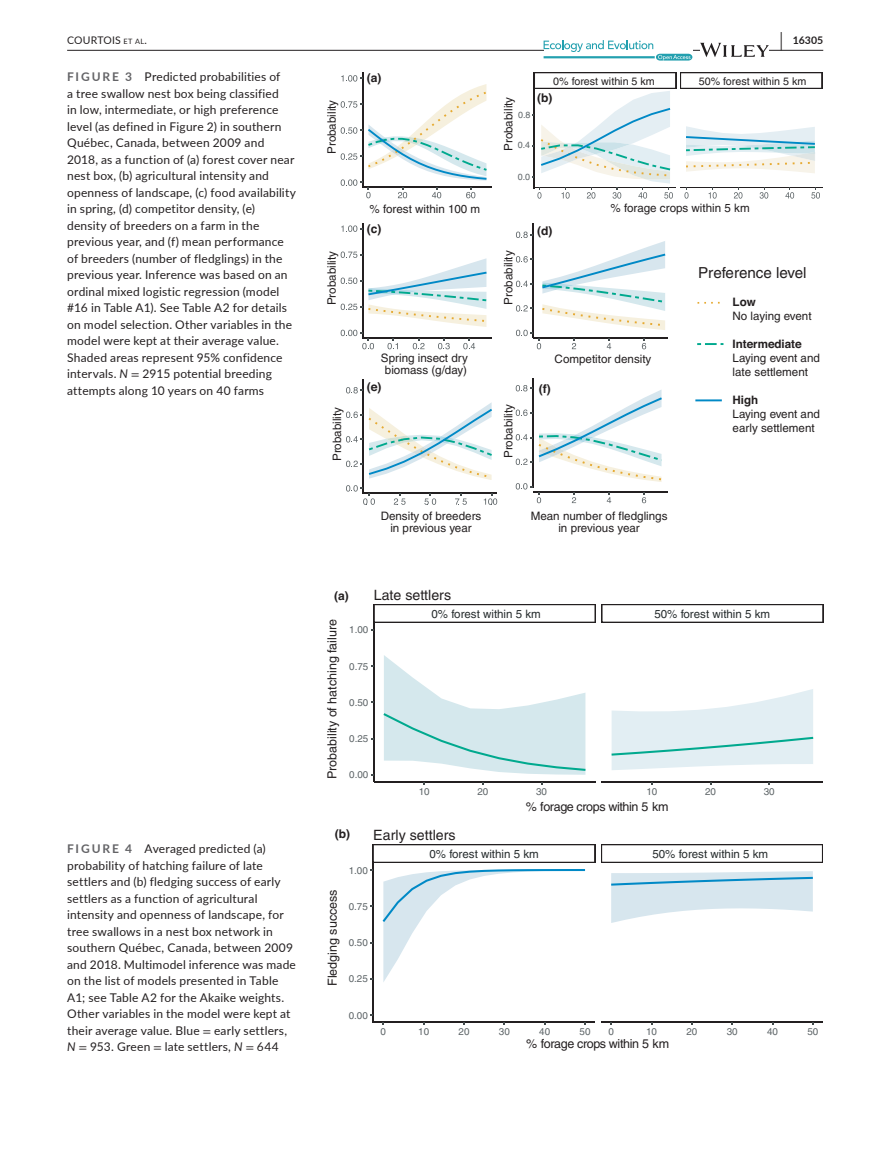
<style>
.page{position:relative;width:893px;height:1174px;background:#fff}
.page>*{position:absolute;margin:0;border:0;box-sizing:border-box;transform-origin:0 0}
.t1{font:700 19.5px "Lato";color:#231f20;scale:.48 1}
.t2{font:15.15px "Helvetica";color:#231f20}
.t3{font:14.25px "Helvetica";color:#231f20}
.t4{font:12.45px "Helvetica";color:#231f20}
.t5{font:12.45px "Helvetica";letter-spacing:-.03em;color:#231f20}
.t6{font:12px/16.5px "Lato";letter-spacing:.015em;color:#231f20}
.t7{font:700 12px "Helvetica";color:#231f20}
.t8{font:11.55px/11.6px "Helvetica";color:#231f20;text-align:center}
.t9{font:11.55px "Helvetica";color:#262c2d}
.t10{font:700 11.55px "Helvetica";color:#231f20}
.t11{font:10.65px "Helvetica";color:#231f20}
.t12{font:10.5px "Lato";letter-spacing:.015em;color:#231f20}
.t13{font:700 10.5px "Lato";color:#231f20}
.t14{font:9.9px "Helvetica";color:#5d6467}
.t15{font:9px "Helvetica";color:#5d6467}
.s1{font-size:7.35px}
.s2{font-weight:700;color:#636366}
.s3{font-style:italic}
.s4{font-family:"STIX"}
</style>
<div class="page">
<hr style="left:67px;top:50px;width:756px;height:1px;background:#231f20">
<svg style="left:544px;top:40px;width:148px;height:21px"></svg>
<svg style="left:700px;top:43px;width:69px;height:14px"></svg>
<hr style="left:362px;top:72px;width:1px;height:115px;background:#231f20">
<hr style="left:363px;top:186px;width:129px;height:1px;background:#231f20">
<svg style="left:341px;top:75px;width:146px;height:123px"></svg>
<hr style="left:362px;top:223px;width:1px;height:115px;background:#231f20">
<svg style="left:341px;top:225px;width:22px;height:7px"></svg>
<hr style="left:363px;top:337px;width:129px;height:1px;background:#231f20">
<svg style="left:341px;top:251px;width:146px;height:98px"></svg>
<svg style="left:697px;top:302px;width:23px;height:2px"></svg>
<svg style="left:697px;top:343px;width:26px;height:2px"></svg>
<hr style="left:695px;top:399px;width:27px;height:2px;background:#0089c6">
<hr style="left:532px;top:223px;width:1px;height:115px;background:#231f20">
<hr style="left:533px;top:337px;width:135px;height:1px;background:#231f20">
<svg style="left:516px;top:231px;width:149px;height:118px"></svg>
<hr style="left:362px;top:379px;width:1px;height:114px;background:#231f20">
<svg style="left:346px;top:387px;width:17px;height:6px"></svg>
<svg style="left:346px;top:402px;width:151px;height:103px"></svg>
<hr style="left:532px;top:379px;width:1px;height:109px;background:#231f20">
<hr style="left:533px;top:491px;width:135px;height:2px;background:#231f20">
<svg style="left:516px;top:385px;width:146px;height:118px"></svg>
<svg style="left:532px;top:72px;width:290px;height:127px"></svg>
<svg style="left:383px;top:869px;width:202px;height:113px"></svg>
<svg style="left:611px;top:871px;width:202px;height:52px"></svg>
<svg style="left:373px;top:844px;width:222px;height:18px"></svg>
<svg style="left:601px;top:844px;width:222px;height:18px"></svg>
<hr style="left:373px;top:1021px;width:222px;height:1px;background:#231f20">
<hr style="left:601px;top:1021px;width:222px;height:1px;background:#231f20">
<hr style="left:373px;top:862px;width:1px;height:160px;background:#231f20">
<svg style="left:383px;top:655px;width:202px;height:119px"></svg>
<svg style="left:611px;top:689px;width:202px;height:81px"></svg>
<svg style="left:373px;top:604px;width:222px;height:18px"></svg>
<svg style="left:601px;top:604px;width:222px;height:18px"></svg>
<hr style="left:374px;top:781px;width:221px;height:1px;background:#231f20">
<hr style="left:601px;top:781px;width:222px;height:1px;background:#231f20">
<hr style="left:373px;top:622px;width:1px;height:160px;background:#231f20">
<h1 class="t1" style="left:780px;top:25px;width:7px">|</h1>
<p class="t12" style="left:67px;top:33px;width:81px">COURTOIS <span class="s1">et al</span>.</p>
<p class="t13" style="left:793px;top:33px;width:32px">16305</p>
<p class="t6" style="left:67px;top:68px;width:230px"><span class="s2">FIGURE 3</span> Predicted probabilities of<br>a tree swallow nest box being classified<br>in low, intermediate, or high preference level (as defined in Figure 2) in southern Québec, Canada, between 2009 and 2018, as a function of (a) forest cover near nest box, (b) agricultural intensity and openness of landscape, (c) food availability in spring, (d) competitor density, (e) density of breeders on a farm in the previous year, and (f) mean performance of breeders (number of fledglings) in the previous year. Inference was based on an ordinal mixed logistic regression (model #16 in Table A1). See Table A2 for details on model selection. Other variables in the model were kept at their average value.<br>Shaded areas represent 95% confidence intervals. <span class="s3">N</span> <span class="s4">=</span> 2915 potential breeding attempts along 10 years on 40 farms</p>
<p class="t7" style="left:367px;top:68px;width:16px">(a)</p>
<p class="t11" style="left:553px;top:75px;width:103px">0% forest within 5 km</p>
<p class="t11" style="left:699px;top:75px;width:109px">50% forest within 5 km</p>
<p class="t7" style="left:537px;top:88px;width:17px">(b)</p>
<p class="t8" style="left:326px;top:154px;width:56px;rotate:-90deg">Probability</p>
<p class="t8" style="left:503px;top:151px;width:56px;rotate:-90deg">Probability</p>
<p class="t15" style="left:518px;top:109px;width:14px">0.8</p>
<p class="t15" style="left:518px;top:140px;width:14px">0.4</p>
<p class="t15" style="left:518px;top:171px;width:14px">0.0</p>
<p class="t8" style="left:370px;top:203px;width:112px">% forest within 100 m</p>
<p class="t8" style="left:611px;top:202px;width:141px">% forage crops within 5 km</p>
<p class="t7" style="left:367px;top:219px;width:16px">(c)</p>
<p class="t7" style="left:537px;top:221px;width:17px">(d)</p>
<p class="t8" style="left:503px;top:305px;width:56px;rotate:-90deg">Probability</p>
<p class="t8" style="left:326px;top:305px;width:56px;rotate:-90deg">Probability</p>
<p class="t2" style="left:698px;top:263px;width:110px">Preference level</p>
<p class="t10" style="left:733px;top:293px;width:25px">Low</p>
<p class="t8" style="left:733px;top:310px;width:81px">No laying event</p>
<p class="t10" style="left:733px;top:335px;width:71px">Intermediate</p>
<p class="t8" style="left:733px;top:351px;width:89px;line-height:14px;text-align:left">Laying event and late settlement</p>
<p class="t10" style="left:733px;top:390px;width:27px">High</p>
<p class="t8" style="left:733px;top:407px;width:89px;line-height:14px;text-align:left">Laying event and early settlement</p>
<p class="t8" style="left:381px;top:351px;width:88px;line-height:12.5px">Spring insect dry biomass (g/day)</p>
<p class="t8" style="left:555px;top:353px;width:98px">Competitor density</p>
<p class="t7" style="left:367px;top:377px;width:16px">(e)</p>
<p class="t7" style="left:539px;top:379px;width:13px">(f)</p>
<p class="t8" style="left:503px;top:458px;width:56px;rotate:-90deg">Probability</p>
<p class="t8" style="left:331px;top:461px;width:56px;rotate:-90deg">Probability</p>
<p class="t8" style="left:381px;top:510px;width:102px">Density of breeders in previous year</p>
<p class="t8" style="left:531px;top:510px;width:138px">Mean number of fledglings in previous year</p>
<p class="t3" style="left:374px;top:586px;width:79px">Late settlers</p>
<p class="t9" style="left:432px;top:607px;width:111px">0% forest within 5 km</p>
<p class="t7" style="left:334px;top:586px;width:16px">(a)</p>
<p class="t4" style="left:325px;top:779px;width:162px;rotate:-90deg">Probability of hatching failure</p>
<p class="t14" style="left:349px;top:624px;width:21px">1.00</p>
<p class="t14" style="left:349px;top:660px;width:21px">0.75</p>
<p class="t14" style="left:349px;top:696px;width:21px">0.50</p>
<p class="t14" style="left:349px;top:733px;width:21px">0.25</p>
<p class="t14" style="left:349px;top:769px;width:21px">0.00</p>
<p class="t9" style="left:654px;top:607px;width:117px">50% forest within 5 km</p>
<p class="t14" style="left:419px;top:785px;width:12px">10</p>
<p class="t14" style="left:477px;top:785px;width:12px">20</p>
<p class="t14" style="left:536px;top:785px;width:12px">30</p>
<p class="t14" style="left:646px;top:785px;width:12px">10</p>
<p class="t14" style="left:705px;top:785px;width:12px">20</p>
<p class="t14" style="left:764px;top:785px;width:12px">30</p>
<p class="t6" style="left:67px;top:840px;width:230px"><span class="s2">FIGURE 4</span> Averaged predicted (a) probability of hatching failure of late settlers and (b) fledging success of early settlers as a function of agricultural intensity and openness of landscape, for tree swallows in a nest box network in southern Québec, Canada, between 2009 and 2018. Multimodel inference was made on the list of models presented in Table A1; see Table A2 for the Akaike weights.<br>Other variables in the model were kept at their average value. Blue <span class="s4">=</span> early settlers, <span class="s3">N</span> <span class="s4">=</span> 953. Green <span class="s4">=</span> late settlers, <span class="s3">N</span> <span class="s4">=</span> 644</p>
<p class="t7" style="left:335px;top:824px;width:17px">(b)</p>
<p class="t3" style="left:373px;top:826px;width:84px">Early settlers</p>
<p class="t5" style="left:526px;top:800px;width:145px">% forage crops within 5 km</p>
<p class="t9" style="left:429px;top:847px;width:111px">0% forest within 5 km</p>
<p class="t9" style="left:652px;top:847px;width:117px">50% forest within 5 km</p>
<p class="t4" style="left:325px;top:986px;width:98px;rotate:-90deg">Fledging success</p>
<p class="t14" style="left:349px;top:864px;width:21px">1.00</p>
<p class="t14" style="left:349px;top:900px;width:21px">0.75</p>
<p class="t14" style="left:349px;top:936px;width:21px">0.50</p>
<p class="t14" style="left:349px;top:973px;width:21px">0.25</p>
<p class="t14" style="left:349px;top:1009px;width:21px">0.00</p>
<p class="t14" style="left:381px;top:1025px;width:7px">0</p>
<p class="t14" style="left:418px;top:1025px;width:12px">10</p>
<p class="t14" style="left:459px;top:1025px;width:12px">20</p>
<p class="t14" style="left:499px;top:1025px;width:12px">30</p>
<p class="t14" style="left:539px;top:1025px;width:12px">40</p>
<p class="t14" style="left:580px;top:1025px;width:12px">50</p>
<p class="t14" style="left:608px;top:1025px;width:7px">0</p>
<p class="t14" style="left:646px;top:1025px;width:12px">10</p>
<p class="t14" style="left:686px;top:1025px;width:12px">20</p>
<p class="t14" style="left:727px;top:1025px;width:12px">30</p>
<p class="t14" style="left:767px;top:1025px;width:12px">40</p>
<p class="t14" style="left:807px;top:1025px;width:12px">50</p>
<p class="t5" style="left:526px;top:1036px;width:145px">% forage crops within 5 km</p>
</div>
